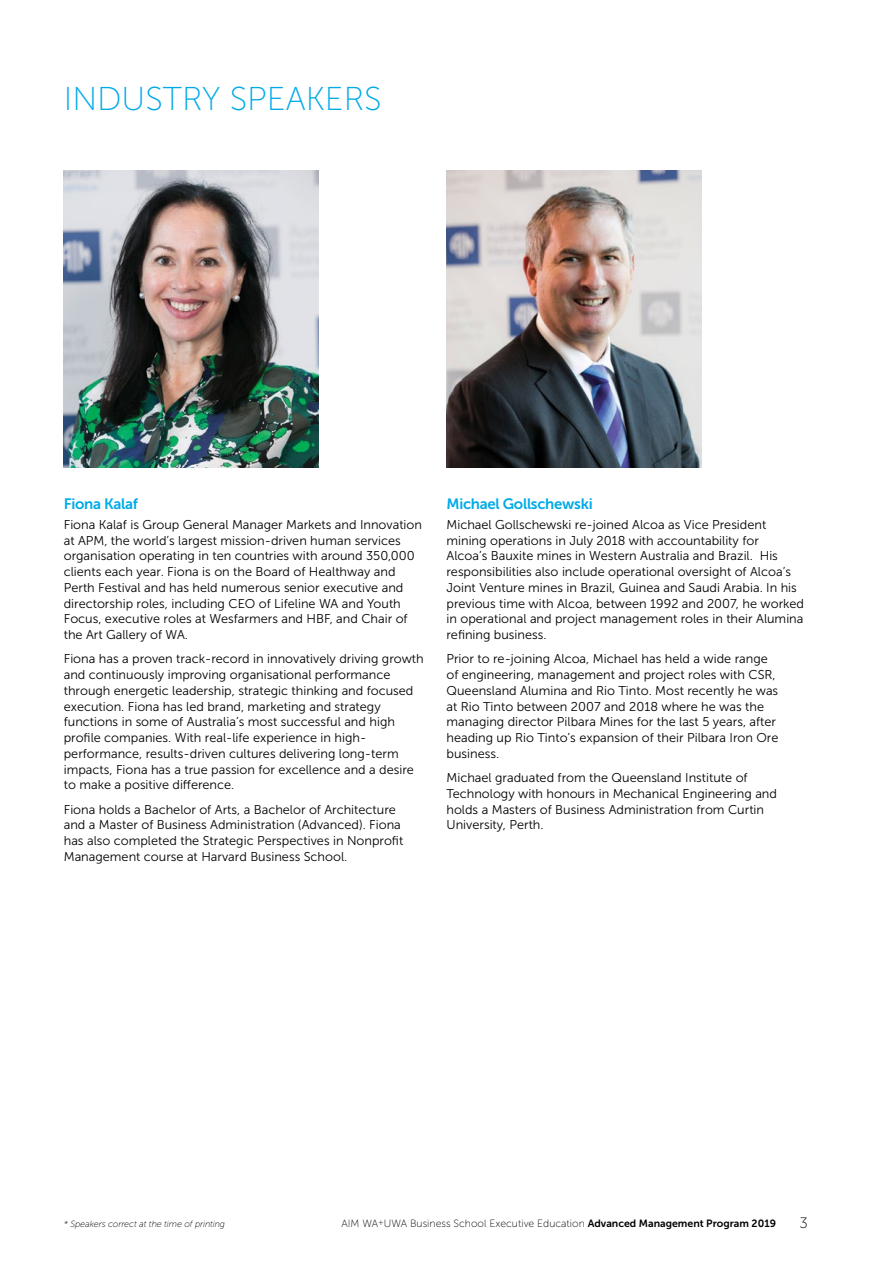
<style>
.page{position:relative;width:893px;height:1263px;background:#fff}
.page>*{position:absolute;margin:0;border:0;box-sizing:border-box;transform-origin:0 0}
.t1{font:33px "Museo Sans 100";color:#00aae7}
.t2{font:15px "Museo Sans 700";letter-spacing:-.02em;color:#00aae7}
.t3{font:15px "Museo Sans 100";color:#000}
.t4{font:12.75px/15.8px "Museo Sans 300";color:#000}
.t5{font:10.5px "Museo Sans 100";color:#000}
.t6{font:italic 9px "Museo Sans 100";letter-spacing:-.01em;color:#000}
.s1{font-size:8.25px}
.s2{font-family:"Museo Sans 700"}
</style>
<div class="page">
<hr style="left:0;top:0;width:1px;height:1263px;background:#e5f3fb">
<img style="left:64px;top:170px;width:255px;height:298px">
<img style="left:446px;top:170px;width:256px;height:298px">
<h1 class="t1" style="left:64px;top:81px;width:319px">INDUSTRY SPEAKERS</h1>
<p class="t2" style="left:64px;top:495px;width:76px">Fiona Kalaf</p>
<p class="t4" style="left:64px;top:517px;width:360px">Fiona Kalaf is Group General Manager Markets and Innovation at APM, the world’s largest mission-driven human services organisation operating in ten countries with around 350,000 clients each year. Fiona is on the Board of Healthway and Perth Festival and has held numerous senior executive and directorship roles, including CEO of Lifeline WA and Youth Focus, executive roles at Wesfarmers and HBF, and Chair of the Art Gallery of WA.</p>
<p class="t4" style="left:64px;top:651px;width:361px">Fiona has a proven track-record in innovatively driving growth and continuously improving organisational performance through energetic leadership, strategic thinking and focused execution. Fiona has led brand, marketing and strategy functions in some of Australia’s most successful and high profile companies. With real-life experience in high&shy;performance, results-driven cultures delivering long-term impacts, Fiona has a true passion for excellence and a desire to make a positive difference.</p>
<p class="t4" style="left:64px;top:801px;width:341px">Fiona holds a Bachelor of Arts, a Bachelor of Architecture and a Master of Business Administration (Advanced). Fiona has also completed the Strategic Perspectives in Nonprofit Management course at Harvard Business School.</p>
<p class="t2" style="left:446px;top:495px;width:148px">Michael Gollschewski</p>
<p class="t4" style="left:446px;top:517px;width:359px">Michael Gollschewski re-joined Alcoa as Vice President mining operations in July 2018 with accountability for<br>Alcoa’s Bauxite mines in Western Australia and Brazil. His responsibilities also include operational oversight of Alcoa’s Joint Venture mines in Brazil, Guinea and Saudi Arabia. In his previous time with Alcoa, between 1992 and 2007, he worked in operational and project management roles in their Alumina refining business.</p>
<p class="t4" style="left:446px;top:651px;width:333px">Prior to re-joining Alcoa, Michael has held a wide range of engineering, management and project roles with CSR, Queensland Alumina and Rio Tinto. Most recently he was at Rio Tinto between 2007 and 2018 where he was the managing director Pilbara Mines for the last 5 years, after heading up Rio Tinto’s expansion of their Pilbara Iron Ore business.</p>
<p class="t4" style="left:446px;top:770px;width:332px">Michael graduated from the Queensland Institute of Technology with honours in Mechanical Engineering and holds a Masters of Business Administration from Curtin University, Perth.</p>
<p class="t6" style="left:64px;top:1219px;width:163px">* Speakers correct at the time of printing</p>
<p class="t5" style="left:341px;top:1217px;width:436px">AIM WA<span class="s1">+</span>UWA Business School Executive Education <span class="s2">Advanced Management Program 2019</span></p>
<p class="t3" style="left:800px;top:1215px;width:10px">3</p>
</div>
